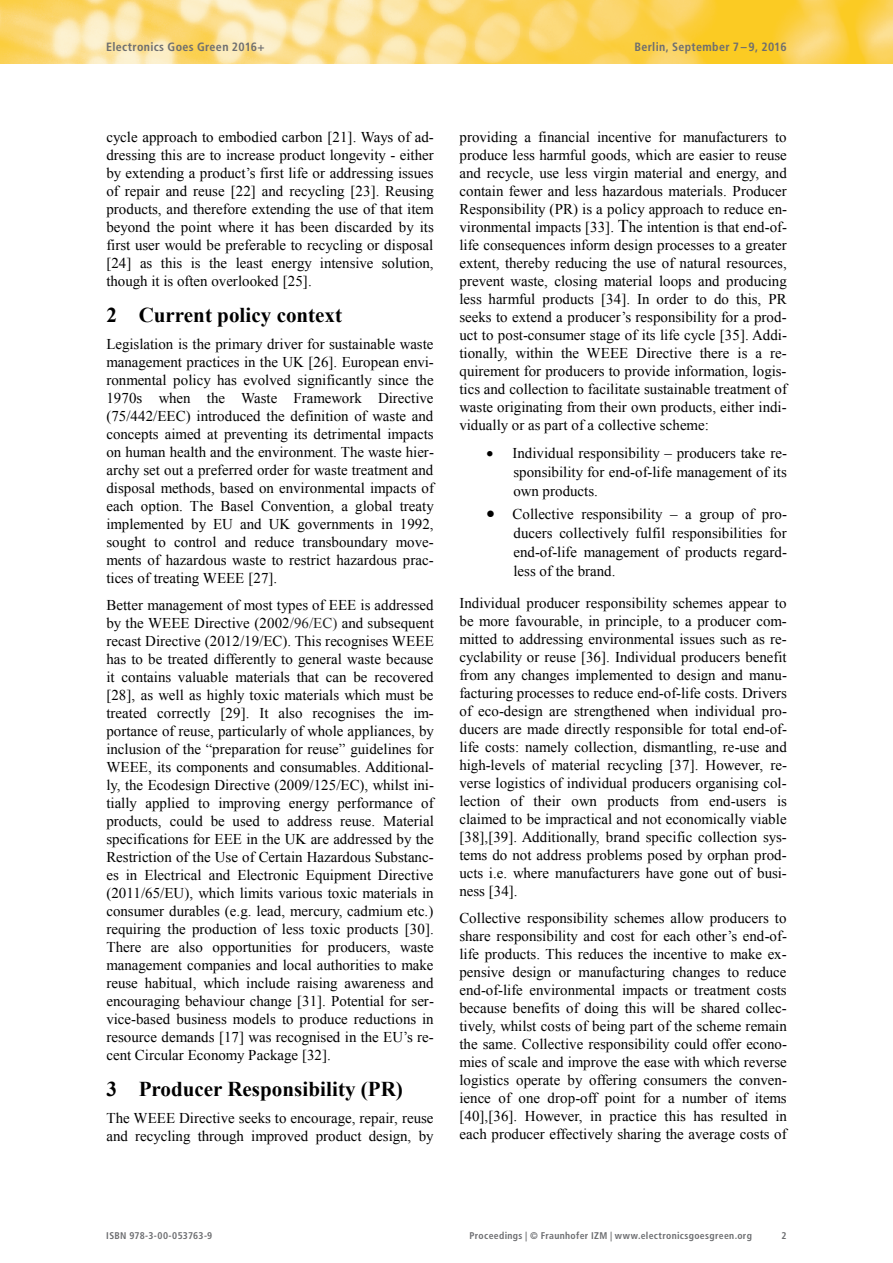
<style>
.page{position:relative;width:893px;height:1263px;background:#fff}
.page>*{position:absolute;margin:0;border:0;box-sizing:border-box;transform-origin:0 0}
.t1{font:700 21px "Times New Roman";color:#000}
.t2{font:15px/18px "Times New Roman";color:#000;text-align:justify}
.t3{font:700 condensed 12px "Frutiger LT Std";letter-spacing:.025em;color:#6c6d70}
.t4{font:700 condensed 9.75px "Frutiger LT Std";letter-spacing:.035em;color:#6c6d70}
.s1{color:#222}
.s2{font-size:18px}
</style>
<div class="page">
<img style="left:0;top:0;width:893px;height:63px">
<p class="t3" style="left:106px;top:40px;width:160px">Electronics Goes Green 2016+</p>
<p class="t3" style="left:634px;top:40px;width:154px">Berlin, September 7 – 9, 2016</p>
<p class="t2" style="left:106px;top:128px;width:329px">cycle approach to embodied carbon [21]. Ways of ad&shy;dressing this are to increase product longevity - either by extending a product’s first life or addressing issues of repair and reuse [22] and recycling [23]. Reusing products, and therefore extending the use of that item beyond the point where it has been discarded by its first user would be preferable to recycling or disposal [24] as this is the least energy intensive solution, though it is often overlooked [25].</p>
<h1 class="t1" style="left:106px;top:301px;width:237px">2 Current policy context</h1>
<p class="t2" style="left:106px;top:335px;width:329px">Legislation is the primary driver for sustainable waste management practices in the UK [26]. European envi&shy;ronmental policy has evolved significantly since the 1970s when the Waste Framework Directive (75/442/EEC) introduced the definition of waste and concepts aimed at preventing its detrimental impacts on human health and the environment. The waste hier&shy;archy set out a preferred order for waste treatment and disposal methods, based on environmental impacts of each option. The Basel Convention, a global treaty implemented by EU and UK governments in 1992, sought to control and reduce transboundary move&shy;ments of hazardous waste to restrict hazardous prac&shy;tices of treating WEEE [27].</p>
<p class="t2" style="left:106px;top:596px;width:329px">Better management of most types of EEE is addressed by the WEEE Directive (2002<span class="s1">/96/EC)</span> and subsequent recast Directive (2012/19/EC). This recognises WEEE has to be treated differently to general waste because it contains valuable materials that can be recovered [28], as well as highly toxic materials which must be treated correctly [29]. It also recognises the im&shy;portance of reuse, particularly of whole appliances, by inclusion of the “preparation for reuse” guidelines for WEEE, its components and consumables. Additional&shy;ly, the Ecodesign Directive (2009/125/EC), whilst ini&shy;tially applied to improving energy performance of products, could be used to address reuse. Material specifications for EEE in the UK are addressed by the Restriction of the Use of Certain Hazardous Substanc&shy;es in Electrical and Electronic Equipment Directive (2011/65/EU), which limits various toxic materials in consumer durables (e.g. lead, mercury, cadmium etc.) requiring the production of less toxic products [30].<br>There are also opportunities for producers, waste management companies and local authorities to make reuse habitual, which include raising awareness and encouraging behaviour change [31]. Potential for ser&shy;vice-based business models to produce reductions in resource demands [17] was recognised in the EU’s re&shy;cent Circular Economy Package [32].</p>
<h1 class="t1" style="left:106px;top:1075px;width:298px">3 Producer Responsibility (PR)</h1>
<p class="t2" style="left:106px;top:1109px;width:329px">The WEEE Directive seeks to encourage, repair, reuse and recycling through improved product design, by</p>
<p class="t2" style="left:459px;top:128px;width:329px">providing a financial incentive for manufacturers to produce less harmful goods, which are easier to reuse and recycle, use less virgin material and energy, and contain fewer and less hazardous materials. Producer Responsibility (PR) is a policy approach to reduce en&shy;vironmental impacts [33]. <span class="s2">T</span>he intention is that end-of&shy;life consequences inform design processes to a greater extent, thereby reducing the use of natural resources, prevent waste, closing material loops and producing less harmful products [34]. In order to do this, PR seeks to extend a producer’s responsibility for a prod&shy;uct to post-consumer stage of its life cycle [35]. Addi&shy;tionally, within the WEEE Directive there is a re&shy;quirement for producers to provide information, logis&shy;tics and collection to facilitate sustainable treatment of waste originating from their own products, either indi&shy;vidually or as part of a collective scheme:</p>
<p class="t2" style="left:513px;top:443px;width:275px;line-height:19px;text-indent:-27px">• Individual responsibility – producers take re&shy;sponsibility for end-of-life management of its own products.</p>
<p class="t2" style="left:513px;top:504px;width:275px;line-height:19px;text-indent:-27px">• Collective responsibility – a group of pro&shy;ducers collectively fulfil responsibilities for end-of-life management of products regard&shy;less of the brand.</p>
<p class="t2" style="left:459px;top:593px;width:329px">Individual producer responsibility schemes appear to be more favourable, in principle, to a producer com&shy;mitted to addressing environmental issues such as re&shy;cyclability or reuse [36]. Individual producers benefit from any changes implemented to design and manu&shy;facturing processes to reduce end-of-life costs. Drivers of eco-design are strengthened when individual pro&shy;ducers are made directly responsible for total end-of&shy;life costs: namely collection, dismantling, re-use and high-levels of material recycling [37]. However, re&shy;verse logistics of individual producers organising col&shy;lection of their own products from end-users is claimed to be impractical and not economically viable [38],[39]. Additionally, brand specific collection sys&shy;tems do not address problems posed by orphan prod&shy;ucts i.e. where manufacturers have gone out of busi&shy;ness [34].</p>
<p class="t2" style="left:459px;top:908px;width:329px">Collective responsibility schemes allow producers to share responsibility and cost for each other’s end-of&shy;life products. This reduces the incentive to make ex&shy;pensive design or manufacturing changes to reduce end-of-life environmental impacts or treatment costs because benefits of doing this will be shared collec&shy;tively, whilst costs of being part of the scheme remain the same. Collective responsibility could offer econo&shy;mies of scale and improve the ease with which reverse logistics operate by offering consumers the conven&shy;ience of one drop-off point for a number of items [40],[36]. However, in practice this has resulted in each producer effectively sharing the average costs of</p>
<p class="t4" style="left:106px;top:1230px;width:108px">ISBN 978-3-00-053763-9</p>
<p class="t4" style="left:469px;top:1230px;width:284px">Proceedings | © Fraunhofer IZM | www.electronicsgoesgreen.org</p>
<p class="t4" style="left:782px;top:1230px;width:7px">2</p>
</div>
